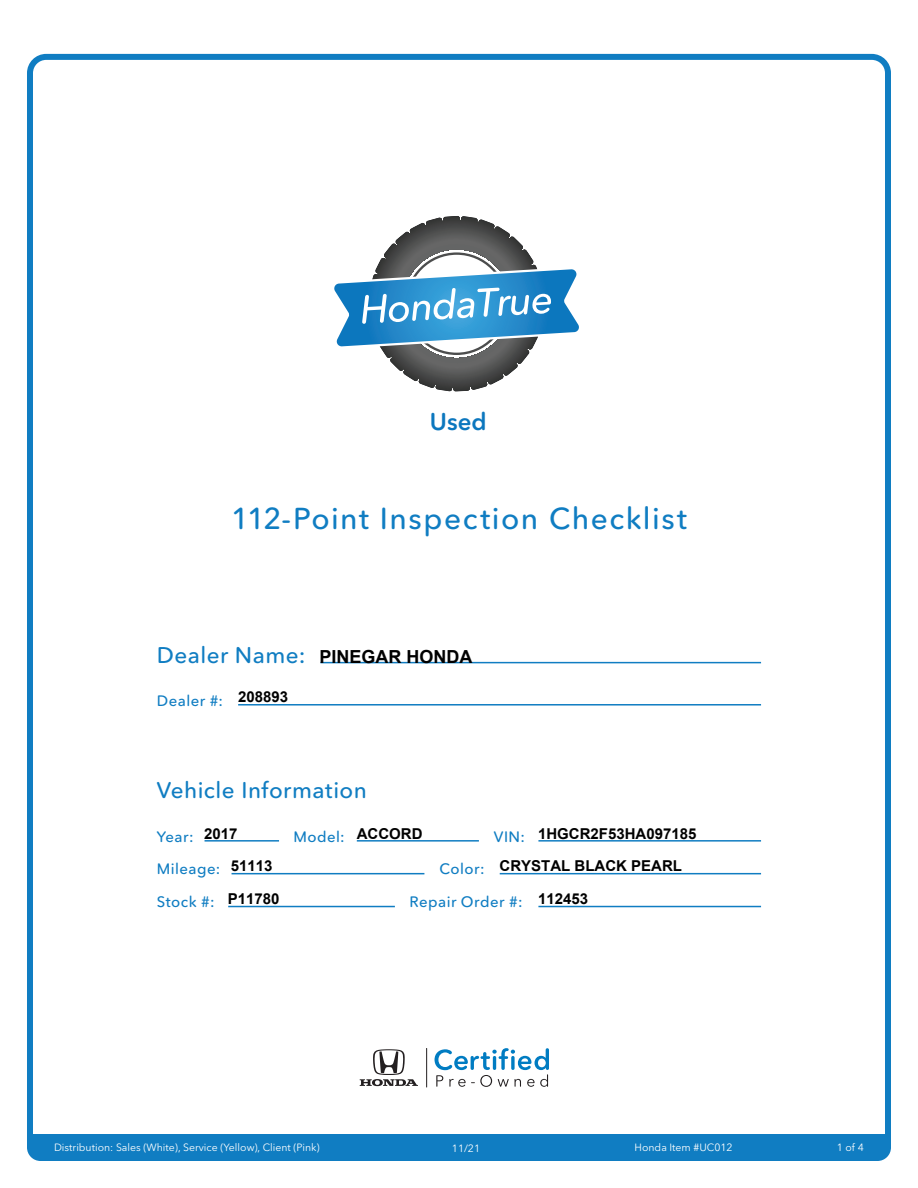
<style>
.page{position:relative;width:918px;height:1188px;background:#fff}
.page>*{position:absolute;margin:0;border:0;box-sizing:border-box;transform-origin:0 0}
.t1{font:500 30px "Avenir Next Rounded Std";letter-spacing:.05em;color:#107dc2}
.t2{font:600 24px "Avenir Next Rounded Std";color:#0c77be}
.t3{font:500 22.5px "Avenir Next Rounded Std";letter-spacing:.02em;color:#107dc2}
.t4{font:700 18px "Arial";color:#000}
.t5{font:700 15px "Arial";color:#000}
.t6{font:500 15px "Avenir Next Rounded Std";letter-spacing:.03em;color:#107dc2}
.t7{font:10.5px "Avenir Next Rounded Std";color:#fff}
</style>
<div class="page">
<div style="left:27px;top:54px;width:864px;height:1107px;border:6px solid #107dc2;border-radius:16px"></div>
<div style="left:27px;top:1134px;width:864px;height:27px;background:#107dc2"></div>
<hr style="left:320px;top:662px;width:441px;height:1px;background:#107dc2">
<hr style="left:205px;top:840px;width:74px;height:2px;background:#107dc2">
<hr style="left:238px;top:704px;width:523px;height:2px;background:#107dc2">
<hr style="left:232px;top:873px;width:192px;height:1px;background:#107dc2">
<hr style="left:357px;top:840px;width:122px;height:2px;background:#107dc2">
<hr style="left:500px;top:873px;width:261px;height:1px;background:#107dc2">
<hr style="left:228px;top:906px;width:167px;height:1px;background:#107dc2">
<hr style="left:538px;top:840px;width:223px;height:2px;background:#107dc2">
<hr style="left:538px;top:906px;width:223px;height:1px;background:#107dc2">
<svg style="left:334px;top:216px;width:245px;height:176px"></svg>
<svg style="left:435px;top:1048px;width:114px;height:39px"></svg>
<svg style="left:360px;top:1049px;width:58px;height:37px"></svg>
<hr style="left:426px;top:1048px;width:1px;height:39px;background:#231f20">
<h2 class="t2" style="left:430px;top:407px;width:58px">Used</h2>
<h1 class="t1" style="left:231px;top:500px;width:457px">112-Point Inspection Checklist</h1>
<h3 class="t3" style="left:157px;top:642px;width:150px">Dealer Name:</h3>
<h3 class="t6" style="left:157px;top:691px;width:68px">Dealer #:</h3>
<h3 class="t5" style="left:238px;top:689px;width:52px">208893</h3>
<h3 class="t4" style="left:320px;top:647px;width:154px">PINEGAR HONDA</h3>
<h3 class="t3" style="left:157px;top:777px;width:211px">Vehicle Information</h3>
<h3 class="t6" style="left:157px;top:827px;width:38px">Year:</h3>
<h3 class="t5" style="left:204px;top:825px;width:35px">2017</h3>
<h3 class="t5" style="left:357px;top:825px;width:67px">ACCORD</h3>
<h3 class="t5" style="left:538px;top:825px;width:160px">1HGCR2F53HA097185</h3>
<h3 class="t5" style="left:231px;top:858px;width:43px">51113</h3>
<h3 class="t5" style="left:500px;top:858px;width:184px">CRYSTAL BLACK PEARL</h3>
<h3 class="t5" style="left:228px;top:891px;width:53px">P11780</h3>
<h3 class="t5" style="left:538px;top:891px;width:52px">112453</h3>
<h3 class="t6" style="left:293px;top:827px;width:53px">Model:</h3>
<h3 class="t6" style="left:494px;top:827px;width:33px">VIN:</h3>
<h3 class="t6" style="left:157px;top:860px;width:65px">Mileage:</h3>
<h3 class="t6" style="left:439px;top:860px;width:47px">Color:</h3>
<h3 class="t6" style="left:157px;top:893px;width:59px">Stock #:</h3>
<h3 class="t6" style="left:410px;top:893px;width:114px">Repair Order #:</h3>
<p class="t7" style="left:54px;top:1141px;width:267px">Distribution: Sales (White), Service (Yellow), Client (Pink)</p>
<p class="t7" style="left:452px;top:1142px;width:30px">11/21</p>
<p class="t7" style="left:635px;top:1141px;width:100px">Honda Item #UC012</p>
<p class="t7" style="left:837px;top:1141px;width:29px">1 of 4</p>
</div>
